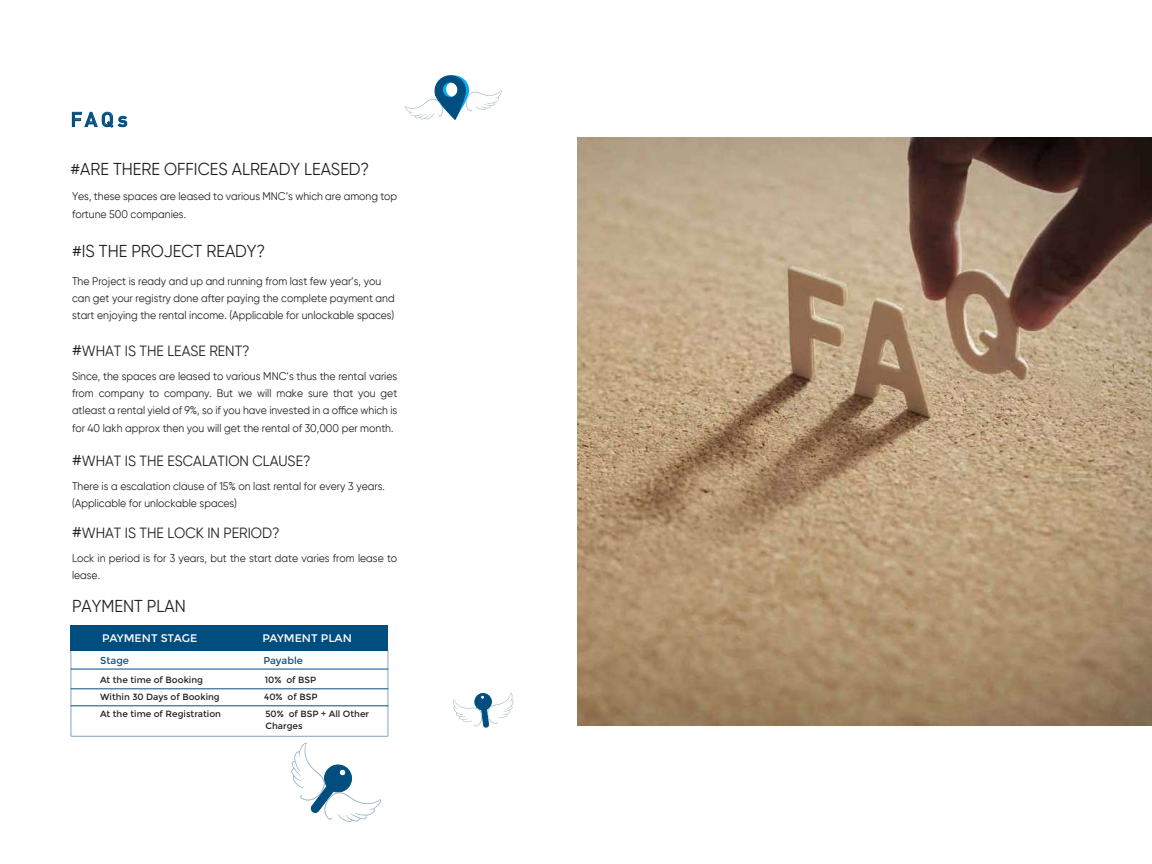
<style>
.page{position:relative;width:1152px;height:864px;background:#fff}
.page>*{position:absolute;margin:0;border:0;box-sizing:border-box;transform-origin:0 0}
.t1{font:500 20px "DIN";color:#004e7f}
.t2{font:17.2px "Gilroy";color:#231f20;scale:.94 1}
.t3{font:14.8px "Gilroy";color:#231f20;scale:.94 1}
.t4{font:11.1px/17.2px "Gilroy";color:#231f20;scale:.94 1}
.t5{font:11px "Montserrat";color:#fff}
.t6{font:10px "Montserrat";color:#17517b}
.t7{font:9px/12px "Montserrat";color:#231f20}
.s1{font-size:17.2px}
</style>
<div class="page">
<svg style="left:405px;top:75px;width:97px;height:45px"></svg>
<img style="left:577px;top:138px;width:575px;height:587px">
<svg style="left:291px;top:743px;width:90px;height:79px"></svg>
<svg style="left:453px;top:692px;width:61px;height:35px"></svg>
<svg style="left:72px;top:112px;width:55px;height:16px"></svg>
<svg style="left:71px;top:650px;width:317px;height:86px"></svg>
<hr style="left:71px;top:669px;width:317px;height:1px;background:#004e7f">
<hr style="left:71px;top:689px;width:317px;height:1px;background:#004e7f">
<hr style="left:71px;top:706px;width:317px;height:1px;background:#004e7f">
<div style="left:71px;top:625px;width:317px;height:25px;background:#004e7f"></div>
<h1 class="t1" style="left:71px;top:107px;width:59px">FAQs</h1>
<h2 class="t2" style="left:71px;top:159px;width:319px">#ARE THERE OFFICES ALREADY LEASED?</h2>
<p class="t4" style="left:72px;top:188px;width:348px">Yes, these spaces are leased to various MNC’s which are among top fortune 500 companies.</p>
<h2 class="t2" style="left:72px;top:241px;width:207px">#IS THE PROJECT READY?</h2>
<p class="t4" style="left:72px;top:272px;width:345px">The Project is ready and up and running from last few year’s, you can get your registry done after paying the complete payment and start enjoying the rental income. (Applicable for unlockable spaces)</p>
<h3 class="t3" style="left:72px;top:342px;width:190px"><span class="s1">#</span>WHAT IS THE LEASE RENT?</h3>
<p class="t4" style="left:72px;top:367px;width:348px;text-align:justify">Since, the spaces are leased to various MNC’s thus the rental varies from company to company. But we will make sure that you get atleast a rental yield of 9%, so if you have invested in a office which is for 40 lakh approx then you will get the rental of 30,000 per month.</p>
<h3 class="t3" style="left:72px;top:451px;width:255px"><span class="s1">#</span>WHAT IS THE ESCALATION CLAUSE?</h3>
<p class="t4" style="left:72px;top:477px;width:334px">There is a escalation clause of 15% on last rental for every 3 years. (Applicable for unlockable spaces)</p>
<h3 class="t3" style="left:72px;top:523px;width:222px"><span class="s1">#</span>WHAT IS THE LOCK IN PERIOD?</h3>
<p class="t4" style="left:72px;top:549px;width:348px">Lock in period is for 3 years, but the start date varies from lease to lease.</p>
<h2 class="t2" style="left:72px;top:596px;width:123px">PAYMENT PLAN</h2>
<p class="t5" style="left:102px;top:632px;width:97px">PAYMENT STAGE</p>
<p class="t5" style="left:262px;top:632px;width:91px">PAYMENT PLAN</p>
<p class="t6" style="left:100px;top:655px;width:30px">Stage</p>
<p class="t6" style="left:263px;top:655px;width:41px">Payable</p>
<p class="t7" style="left:100px;top:674px;width:104px">At the time of Booking</p>
<p class="t7" style="left:265px;top:674px;width:53px">10% of BSP</p>
<p class="t7" style="left:100px;top:691px;width:121px">Within 30 Days of Booking</p>
<p class="t7" style="left:264px;top:691px;width:55px">40% of BSP</p>
<p class="t7" style="left:100px;top:708px;width:122px">At the time of Registration</p>
<p class="t7" style="left:265px;top:708px;width:105px">50% of BSP + All Other<br>Charges</p>
</div>
